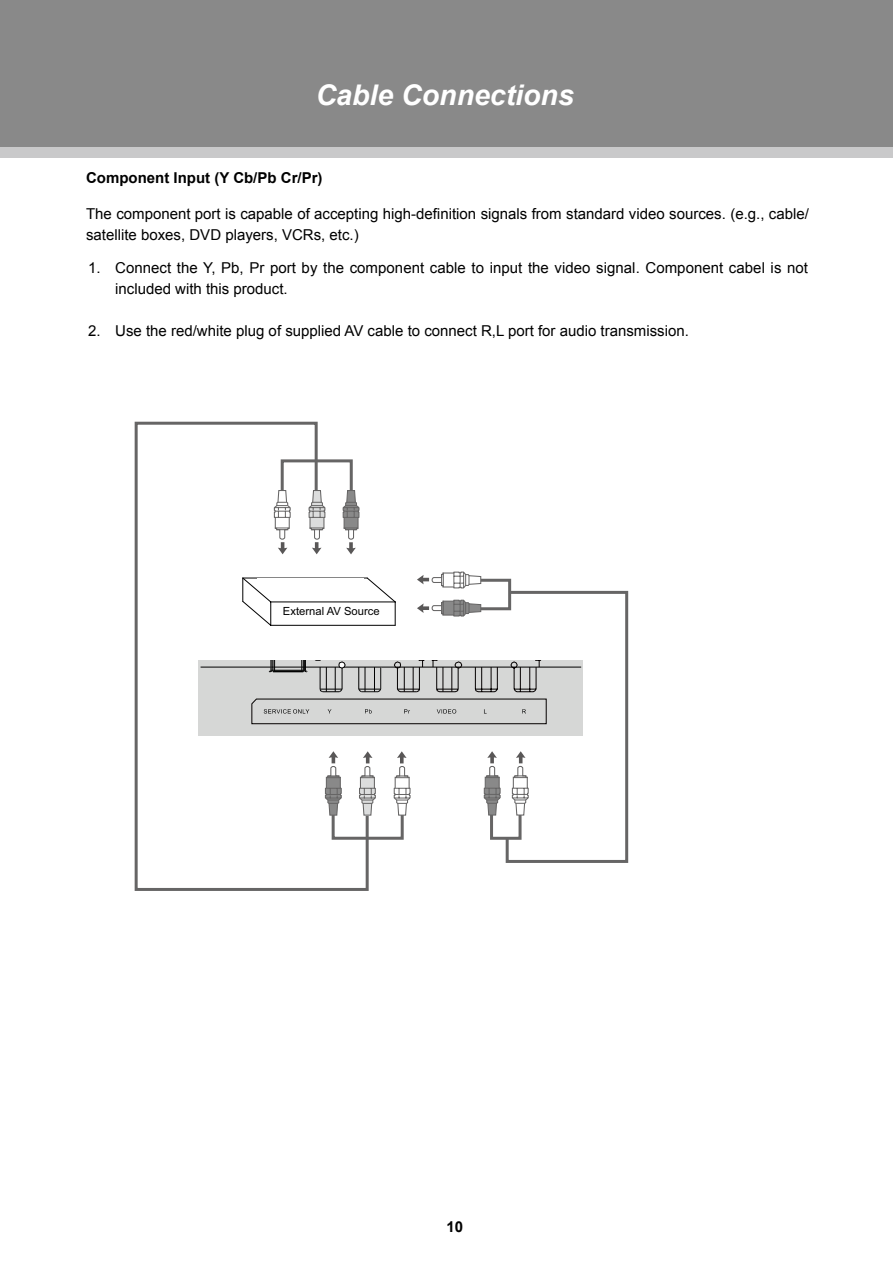
<style>
.page{position:relative;width:893px;height:1263px;background:#fff}
.page>*{position:absolute;margin:0;border:0;box-sizing:border-box;transform-origin:0 0}
.t1{font:italic 700 28.5px "Arial";color:#fff}
.t2{font:15px/21px "Arial";color:#000}
.t3{font:700 15px "Arial";color:#000}
.t4{font:11.25px "Arial";color:#000}
</style>
<div class="page">
<div style="left:0;top:66px;width:893px;height:91px;background:#c9c9ca"></div>
<div style="left:0;top:0;width:893px;height:147px;background:#898989"></div>
<svg style="left:135px;top:422px;width:493px;height:469px"></svg>
<h1 class="t1" style="left:316px;top:77px;width:260px">Cable Connections</h1>
<p class="t3" style="left:86px;top:168px;width:238px">Component Input (Y Cb/Pb Cr/Pr)</p>
<p class="t2" style="left:86px;top:203px;width:724px">The component port is capable of accepting high-definition signals from standard video sources. (e.g., cable/ satellite boxes, DVD players, VCRs, etc.)</p>
<p class="t2" style="left:115px;top:258px;width:694px;text-indent:-27px">11 Connect the Y, Pb, Pr port by the component cable to input the video signal. Component cabel is not included with this product.</p>
<p class="t2" style="left:88px;top:321px;width:602px">22 Use the red/white plug of supplied AV cable to connect R,L port for audio transmission.</p>
<p class="t4" style="left:283px;top:604px;width:98px">External AV Source</p>
<p class="t3" style="left:446px;top:1216px;width:18px">10</p>
</div>
